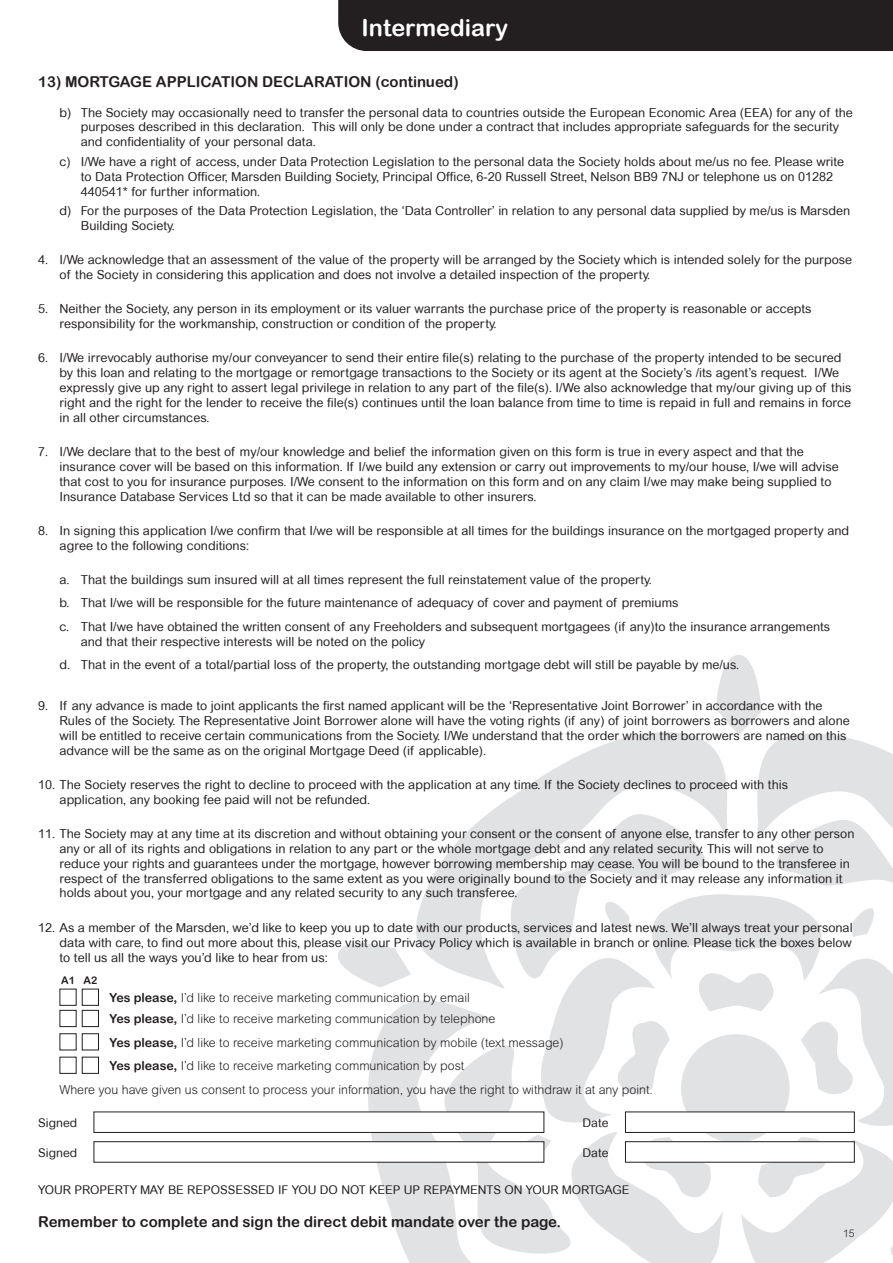
<style>
.page{position:relative;width:893px;height:1263px;background:#fff}
.page>*{position:absolute;margin:0;border:0;box-sizing:border-box;transform-origin:0 0}
.t1{font:23.4px "Arial Rounded MT Bold";color:#fff}
.Paragraph_Style_1{font:15px "Arial Rounded MT Bold";color:#231f20}
.Heading{font:15px "Arial Rounded MT Bold";color:#231f20}
.tabs{font:12.45px/15px "Arial Rounded MT";color:#231f20}
.Form_Details{font:300 12.45px "Arial Rounded MT Std";color:#231f20}
.Paragraph_Style_1-2{font:12px "Arial Rounded MT";color:#231f20}
.Form_Details-2{font:10.5px "Arial Rounded MT Bold";color:#231f20}
.t2{font:300 10.5px "Arial Rounded MT Std";color:#231f20}
.s1{font-family:"Arial Rounded MT Bold";font-weight:400}
</style>
<div class="page">
<svg style="left:359px;top:987px;width:75px;height:276px;fill:#e1e2e4"></svg>
<svg style="left:338px;top:943px;width:69px;height:44px"></svg>
<svg style="left:407px;top:875px;width:27px;height:115px"></svg>
<svg style="left:434px;top:655px;width:459px;height:608px"></svg>
<div style="left:338px;top:0;width:555px;height:51px;background:#231f20"></div>
<div style="left:94px;top:1112px;width:450px;height:20px;background:#fff"></div>
<div style="left:94px;top:1111px;width:450px;height:22px;border:1px solid #231f20"></div>
<div style="left:94px;top:1142px;width:450px;height:20px;background:#fff"></div>
<div style="left:94px;top:1141px;width:450px;height:21px;border:1px solid #231f20"></div>
<div style="left:625px;top:1112px;width:229px;height:20px;background:#fff"></div>
<div style="left:625px;top:1111px;width:230px;height:22px;border:1px solid #231f20"></div>
<div style="left:625px;top:1142px;width:229px;height:20px;background:#fff"></div>
<div style="left:625px;top:1141px;width:230px;height:21px;border:1px solid #231f20"></div>
<div style="left:82px;top:989px;width:17px;height:17px;border:1px solid #231f20"></div>
<div style="left:60px;top:1010px;width:17px;height:17px;border:1px solid #231f20"></div>
<div style="left:82px;top:1010px;width:17px;height:17px;border:1px solid #231f20"></div>
<div style="left:82px;top:1033px;width:17px;height:17px;border:1px solid #231f20"></div>
<div style="left:82px;top:1057px;width:17px;height:17px;border:1px solid #231f20"></div>
<h1 class="t1" style="left:362px;top:14px;width:148px">Intermediary</h1>
<p class="Heading" style="left:38px;top:73px;width:422px">13) MORTGAGE APPLICATION DECLARATION (continued)</p>
<p class="tabs" style="left:81px;top:105px;width:774px;text-indent:-21px">b) The Society may occasionally need to transfer the personal data to countries outside the European Economic Area (EEA) for any of the purposes described in this declaration. This will only be done under a contract that includes appropriate safeguards for the security and confidentiality of your personal data.</p>
<p class="tabs" style="left:81px;top:154px;width:765px;text-indent:-21px">c) I/We have a right of access, under Data Protection Legislation to the personal data the Society holds about me/us no fee. Please write to Data Protection Officer, Marsden Building Society, Principal Office, 6-20 Russell Street, Nelson BB9 7NJ or telephone us on 01282<br>440541* for further information.</p>
<p class="tabs" style="left:81px;top:203px;width:771px;text-indent:-21px">d) For the purposes of the Data Protection Legislation, the ‘Data Controller’ in relation to any personal data supplied by me/us is Marsden<br>Building Society.</p>
<p class="tabs" style="left:60px;top:252px;width:794px;text-indent:-21px">4. I/We acknowledge that an assessment of the value of the property will be arranged by the Society which is intended solely for the purpose of the Society in considering this application and does not involve a detailed inspection of the property.</p>
<p class="tabs" style="left:60px;top:301px;width:753px;text-indent:-21px">5. Neither the Society, any person in its employment or its valuer warrants the purchase price of the property is reasonable or accepts responsibility for the workmanship, construction or condition of the property.</p>
<p class="tabs" style="left:60px;top:350px;width:793px;text-indent:-21px">6. I/We irrevocably authorise my/our conveyancer to send their entire file(s) relating to the purchase of the property intended to be secured by this loan and relating to the mortgage or remortgage transactions to the Society or its agent at the Society’s /its agent’s request. I/We expressly give up any right to assert legal privilege in relation to any part of the file(s). I/We also acknowledge that my/our giving up of this right and the right for the lender to receive the file(s) continues until the loan balance from time to time is repaid in full and remains in force in all other circumstances.</p>
<p class="tabs" style="left:60px;top:444px;width:781px;text-indent:-21px">7. I/We declare that to the best of my/our knowledge and belief the information given on this form is true in every aspect and that the insurance cover will be based on this information. If I/we build any extension or carry out improvements to my/our house, I/we will advise that cost to you for insurance purposes. I/We consent to the information on this form and on any claim I/we may make being supplied to Insurance Database Services Ltd so that it can be made available to other insurers.</p>
<p class="tabs" style="left:60px;top:523px;width:791px;text-indent:-21px">8. In signing this application I/we confirm that I/we will be responsible at all times for the buildings insurance on the mortgaged property and agree to the following conditions:</p>
<p class="tabs" style="left:60px;top:572px;width:594px">a. That the buildings sum insured will at all times represent the full reinstatement value of the property.</p>
<p class="tabs" style="left:60px;top:595px;width:620px">b. That I/we will be responsible for the future maintenance of adequacy of cover and payment of premiums</p>
<p class="tabs" style="left:81px;top:619px;width:751px;text-indent:-21px">c. That I/we have obtained the written consent of any Freeholders and subsequent mortgagees (if any)to the insurance arrangements and that their respective interests will be noted on the policy</p>
<p class="tabs" style="left:60px;top:657px;width:681px">d. That in the event of a total/partial loss of the property, the outstanding mortgage debt will still be payable by me/us.</p>
<p class="tabs" style="left:60px;top:698px;width:792px;text-indent:-21px">9. If any advance is made to joint applicants the first named applicant will be the ‘Representative Joint Borrower’ in accordance with the Rules of the Society. The Representative Joint Borrower alone will have the voting rights (if any) of joint borrowers as borrowers and alone will be entitled to receive certain communications from the Society. I/We understand that the order which the borrowers are named on this advance will be the same as on the original Mortgage Deed (if applicable).</p>
<p class="tabs" style="left:60px;top:777px;width:730px;text-indent:-21px">10. The Society reserves the right to decline to proceed with the application at any time. If the Society declines to proceed with this application, any booking fee paid will not be refunded.</p>
<p class="tabs" style="left:60px;top:826px;width:796px;text-indent:-21px">11. The Society may at any time at its discretion and without obtaining your consent or the consent of anyone else, transfer to any other person any or all of its rights and obligations in relation to any part or the whole mortgage debt and any related security. This will not serve to reduce your rights and guarantees under the mortgage, however borrowing membership may cease. You will be bound to the transferee in respect of the transferred obligations to the same extent as you were originally bound to the Society and it may release any information it holds about you, your mortgage and any related security to any such transferee.</p>
<p class="tabs" style="left:60px;top:920px;width:795px;text-align:justify;text-indent:-21px">12. As a member of the Marsden, we’d like to keep you up to date with our products, services and latest news. We’ll always treat your personal data with care, to find out more about this, please visit our Privacy Policy which is available in branch or online. Please tick the boxes below to tell us all the ways you’d like to hear from us:</p>
<p class="Form_Details-2" style="left:61px;top:974px;width:15px">A1</p>
<p class="Form_Details-2" style="left:84px;top:974px;width:15px">A2</p>
<p class="Form_Details" style="left:109px;top:990px;width:362px"><span class="s1">Yes please,</span> I’d like to receive marketing communication by email</p>
<p class="Form_Details" style="left:109px;top:1012px;width:387px"><span class="s1">Yes please,</span> I’d like to receive marketing communication by telephone</p>
<p class="Form_Details" style="left:109px;top:1035px;width:456px"><span class="s1">Yes please,</span> I’d like to receive marketing communication by mobile (text message)</p>
<p class="Form_Details" style="left:109px;top:1058px;width:356px"><span class="s1">Yes please,</span> I’d like to receive marketing communication by post</p>
<p class="Form_Details" style="left:60px;top:1083px;width:595px">Where you have given us consent to process your information, you have the right to withdraw it at any point.</p>
<p class="Paragraph_Style_1-2" style="left:38px;top:1116px;width:40px">Signed</p>
<p class="Paragraph_Style_1-2" style="left:38px;top:1145px;width:40px">Signed</p>
<p class="Paragraph_Style_1-2" style="left:583px;top:1116px;width:28px">Date</p>
<p class="Paragraph_Style_1-2" style="left:583px;top:1145px;width:28px">Date</p>
<p class="Paragraph_Style_1-2" style="left:38px;top:1183px;width:593px">YOUR PROPERTY MAY BE REPOSSESSED IF YOU DO NOT KEEP UP REPAYMENTS ON YOUR MORTGAGE</p>
<p class="Paragraph_Style_1" style="left:38px;top:1212px;width:524px">Remember to complete and sign the direct debit mandate over the page.</p>
<p class="t2" style="left:843px;top:1227px;width:13px">15</p>
</div>
